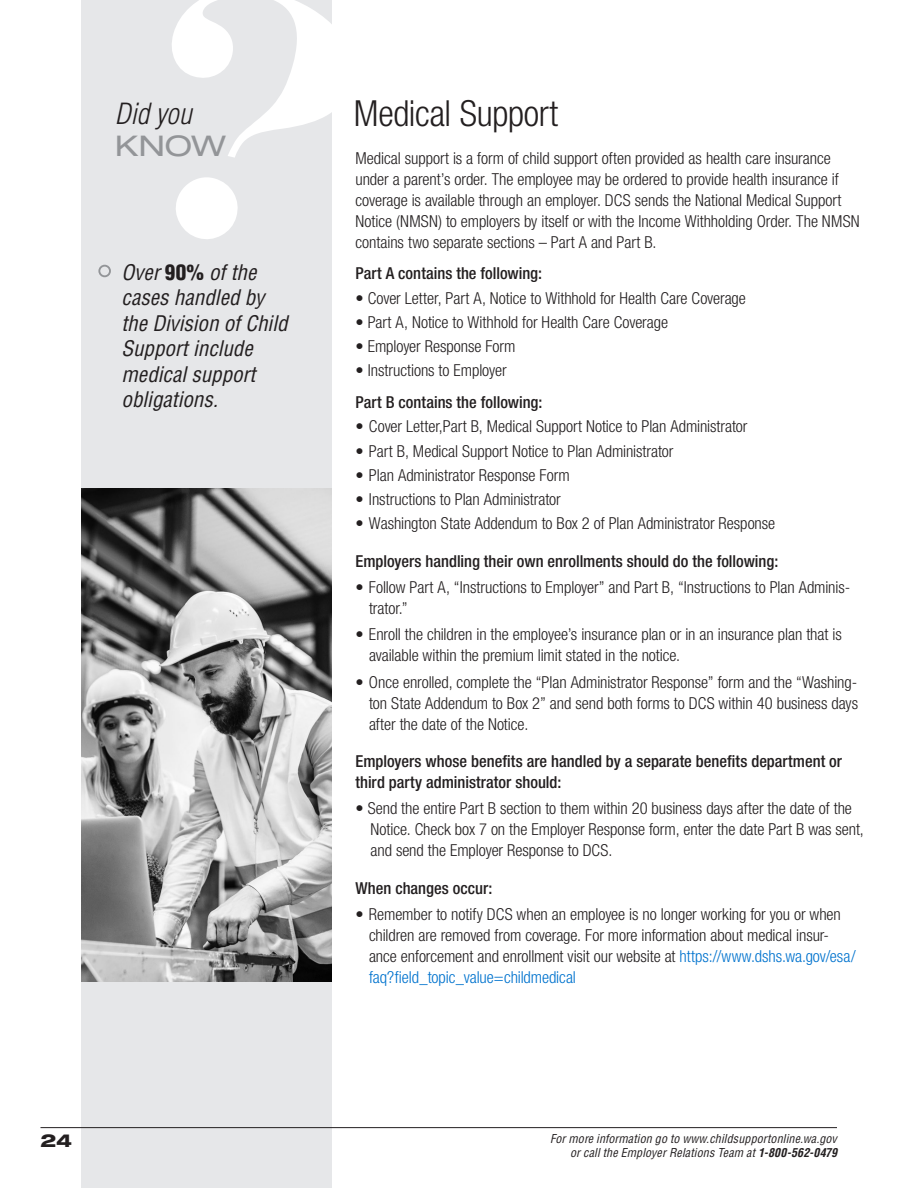
<style>
.page{position:relative;width:918px;height:1188px;background:#fff}
.page>*{position:absolute;margin:0;border:0;box-sizing:border-box;transform-origin:0 0}
.t1{font:300 condensed 36px "Helvetica Neue LT Std";letter-spacing:-.01em;color:#231f20}
.t2{font:italic 300 condensed 28.5px "Helvetica LT Std";letter-spacing:-.005em;color:#231f20}
.t3{font:expanded 28.5px "Helvetica Neue LT Std";color:#939598;scale:1.1 1}
.Did_you_know{font:italic condensed 21px/25.5px "Helvetica LT Std";color:#231f20}
.t4{font:800 expanded 18px "Helvetica Neue LT Std";color:#231f20}
.t5{font:300 condensed 16.5px/21px "Helvetica Neue LT Std";letter-spacing:-.005em;color:#231f20}
.t6{font:500 condensed 16.5px/21px "Helvetica Neue LT Std";color:#231f20}
.t7{font:italic condensed 12px/14.4px "Helvetica LT Std";letter-spacing:.01em;color:#231f20;text-align:right}
.s1{font-weight:900;font-style:normal}
.s2{color:#0073ce}
.s3{font-weight:700}
</style>
<div class="page">
<div style="left:81px;top:0;width:250px;height:1188px;background:#e6e7e9"></div>
<svg style="left:172px;top:0;width:160px;height:240px"></svg>
<div style="left:98px;top:265px;width:13px;height:12px;border:2px solid #939598;border-radius:50%"></div>
<hr style="left:40px;top:1127px;width:797px;height:1px;background:#231f20">
<img style="left:81px;top:488px;width:250px;height:494px">
<p class="t2" style="left:115px;top:96px;width:78px">Did you</p>
<p class="t3" style="left:115px;top:128px;width:103px">KNOW</p>
<p class="Did_you_know" style="left:122px;top:260px;width:168px">Over <span class="s1">90%</span> of the cases handled by the Division of Child<br>Support include medical support obligations.</p>
<p class="t4" style="left:40px;top:1129px;width:33px">24</p>
<p class="t1" style="left:354px;top:92px;width:206px">Medical Support</p>
<p class="t5" style="left:356px;top:147px;width:506px">Medical support is a form of child support often provided as health care insurance under a parent’s order. The employee may be ordered to provide health insurance if coverage is available through an employer. DCS sends the National Medical Support Notice (NMSN) to employers by itself or with the Income Withholding Order. The NMSN contains two separate sections – Part A and Part B.</p>
<p class="t6" style="left:356px;top:263px;width:188px">Part A contains the following:</p>
<p class="t5" style="left:356px;top:287px;width:392px">• Cover Letter, Part A, Notice to Withhold for Health Care Coverage</p>
<p class="t5" style="left:356px;top:311px;width:314px">• Part A, Notice to Withhold for Health Care Coverage</p>
<p class="t5" style="left:356px;top:336px;width:162px">• Employer Response Form</p>
<p class="t5" style="left:356px;top:360px;width:153px">• Instructions to Employer</p>
<p class="t6" style="left:356px;top:392px;width:188px">Part B contains the following:</p>
<p class="t5" style="left:356px;top:416px;width:394px">• Cover Letter,Part B, Medical Support Notice to Plan Administrator</p>
<p class="t5" style="left:356px;top:440px;width:320px">• Part B, Medical Support Notice to Plan Administrator</p>
<p class="t5" style="left:356px;top:464px;width:216px">• Plan Administrator Response Form</p>
<p class="t5" style="left:356px;top:489px;width:207px">• Instructions to Plan Administrator</p>
<p class="t5" style="left:356px;top:513px;width:421px">• Washington State Addendum to Box 2 of Plan Administrator Response</p>
<p class="t6" style="left:356px;top:550px;width:424px">Employers handling their own enrollments should do the following:</p>
<p class="t5" style="left:369px;top:576px;width:483px;text-indent:-14px">• Follow Part A, “Instructions to Employer” and Part B, “Instructions to Plan Adminis&shy;trator.”</p>
<p class="t5" style="left:369px;top:624px;width:474px;text-indent:-14px">• Enroll the children in the employee’s insurance plan or in an insurance plan that is available within the premium limit stated in the notice.</p>
<p class="t5" style="left:369px;top:671px;width:491px;text-align:justify;text-indent:-14px">• Once enrolled, complete the “Plan Administrator Response” form and the “Washing&shy;ton State Addendum to Box 2” and send both forms to DCS within 40 business days after the date of the Notice.</p>
<p class="t6" style="left:356px;top:750px;width:488px">Employers whose benefits are handled by a separate benefits department or third party administrator should:</p>
<p class="t5" style="left:370px;top:798px;width:495px;text-indent:-15px">• Send the entire Part B section to them within 20 business days after the date of the<br>Notice. Check box 7 on the Employer Response form, enter the date Part B was sent, and send the Employer Response to DCS.</p>
<p class="t6" style="left:356px;top:877px;width:138px">When changes occur:</p>
<p class="t5" style="left:369px;top:903px;width:488px;text-indent:-14px">• Remember to notify DCS when an employee is no longer working for you or when children are removed from coverage. For more information about medical insur&shy;ance enforcement and enrollment visit our website at <span class="s2">https://www.dshs.wa.gov/esa/ faq?field_topic_value=childmedical</span></p>
<p class="t7" style="left:550px;top:1131px;width:288px">For more information go to www.childsupportonline.wa.gov or call the Employer Relations Team at <span class="s3">1-800-562-0479</span></p>
</div>
